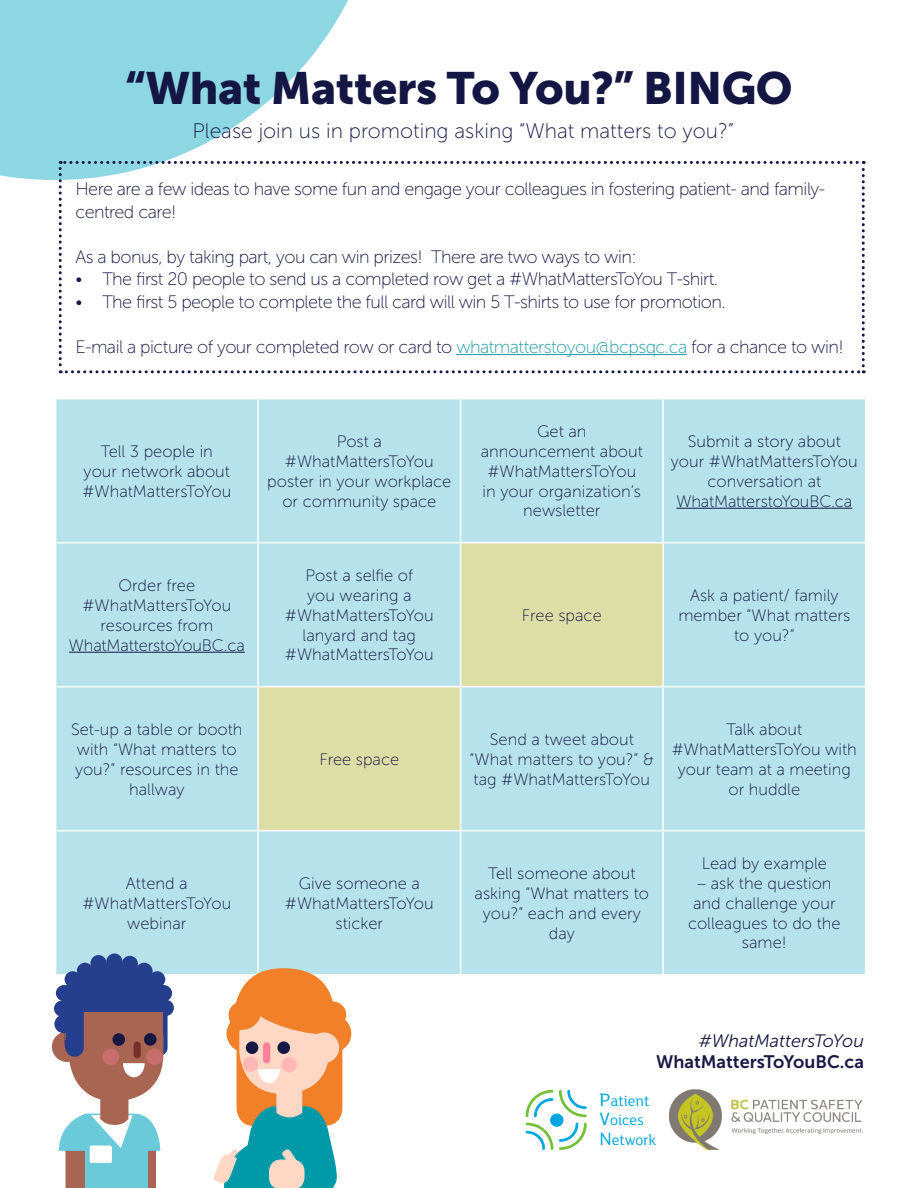
<style>
.page{position:relative;width:918px;height:1188px;background:#fff}
.page>*{position:absolute;margin:0;border:0;box-sizing:border-box;transform-origin:0 0}
.t1{font:45px "Museo Sans 900";letter-spacing:-.01em;color:#141643}
.t2{font:21px "Museo Sans 100";color:#141643}
.t3{font:18px/22.5px "Museo Sans 100";letter-spacing:-.03em;color:#141643}
.t4{font:18px "Museo Sans 700";color:#181845}
.t5{font:italic 18px "Museo Sans 300";color:#181845}
.t6{font:16.5px/19.8px "Museo Sans 100";color:#141643;text-align:center}
.t7{font:15.45px/19.5px "FS Lola";color:#00a6e0}
.s1{color:#1b99a8}
.s2{font-size:19.5px}
</style>
<div class="page">
<svg style="left:0;top:0;width:348px;height:180px;fill:#8dd7e2"></svg>
<div style="left:56px;top:399px;width:809px;height:575px;background:#b6e2eb"></div>
<svg style="left:259px;top:543px;width:403px;height:287px;background:#c9e0c8"></svg>
<hr style="left:257px;top:399px;width:2px;height:143px;background:#fff">
<hr style="left:460px;top:399px;width:1px;height:143px;background:#fff">
<hr style="left:662px;top:399px;width:2px;height:143px;background:#fff">
<hr style="left:55px;top:542px;width:203px;height:1px;background:#fff">
<hr style="left:258px;top:542px;width:203px;height:1px;background:#fff">
<hr style="left:257px;top:543px;width:2px;height:143px;background:#fff">
<hr style="left:461px;top:542px;width:202px;height:1px;background:#fff">
<hr style="left:460px;top:543px;width:1px;height:143px;background:#fff">
<hr style="left:663px;top:542px;width:203px;height:1px;background:#fff">
<hr style="left:662px;top:543px;width:2px;height:143px;background:#fff">
<hr style="left:55px;top:686px;width:203px;height:1px;background:#fff">
<hr style="left:258px;top:686px;width:203px;height:1px;background:#fff">
<hr style="left:257px;top:687px;width:2px;height:143px;background:#fff">
<hr style="left:461px;top:686px;width:202px;height:1px;background:#fff">
<hr style="left:460px;top:687px;width:1px;height:143px;background:#fff">
<hr style="left:663px;top:686px;width:203px;height:1px;background:#fff">
<hr style="left:662px;top:687px;width:2px;height:143px;background:#fff">
<hr style="left:55px;top:830px;width:203px;height:1px;background:#fff">
<hr style="left:258px;top:830px;width:203px;height:1px;background:#fff">
<hr style="left:257px;top:831px;width:2px;height:143px;background:#fff">
<hr style="left:461px;top:830px;width:202px;height:1px;background:#fff">
<hr style="left:460px;top:831px;width:1px;height:143px;background:#fff">
<hr style="left:663px;top:830px;width:203px;height:1px;background:#fff">
<hr style="left:662px;top:831px;width:2px;height:143px;background:#fff">
<hr style="left:676px;top:508px;width:176px;height:1px;background:#141643">
<hr style="left:69px;top:652px;width:176px;height:1px;background:#141643">
<svg style="left:52px;top:1031px;width:30px;height:31px"></svg>
<svg style="left:59px;top:1090px;width:101px;height:98px"></svg>
<div style="left:69px;top:963px;width:91px;height:81px;background:#253f8e;border-radius:50%"></div>
<div style="left:153px;top:1007px;width:15px;height:41px;background:#253f8e"></div>
<div style="left:69px;top:991px;width:94px;height:110px;background:#a86551;border-radius:46px"></div>
<div style="left:158px;top:1000px;width:16px;height:16px;background:#253f8e;border-radius:50%"></div>
<div style="left:102px;top:1049px;width:17px;height:16px;background:#c76d6c;border-radius:50%"></div>
<div style="left:65px;top:1005px;width:98px;height:35px;background:#a86551"></div>
<div style="left:146px;top:1049px;width:17px;height:16px;background:#c76d6c;border-radius:50%"></div>
<svg style="left:123px;top:1063px;width:22px;height:14px"></svg>
<div style="left:56px;top:985px;width:16px;height:16px;background:#253f8e;border-radius:50%"></div>
<div style="left:64px;top:985px;width:100px;height:27px;background:#253f8e"></div>
<div style="left:65px;top:971px;width:16px;height:16px;background:#253f8e;border-radius:50%"></div>
<div style="left:156px;top:985px;width:16px;height:16px;background:#253f8e;border-radius:50%"></div>
<div style="left:149px;top:971px;width:16px;height:16px;background:#253f8e;border-radius:50%"></div>
<div style="left:77px;top:963px;width:16px;height:16px;background:#253f8e;border-radius:50%"></div>
<div style="left:66px;top:1006px;width:18px;height:42px;background:#253f8e"></div>
<div style="left:136px;top:963px;width:17px;height:17px;background:#253f8e;border-radius:50%"></div>
<div style="left:122px;top:956px;width:16px;height:16px;background:#253f8e;border-radius:50%"></div>
<div style="left:90px;top:955px;width:17px;height:16px;background:#253f8e;border-radius:50%"></div>
<div style="left:106px;top:954px;width:16px;height:16px;background:#253f8e;border-radius:50%"></div>
<div style="left:54px;top:1001px;width:16px;height:16px;background:#253f8e;border-radius:50%"></div>
<div style="left:54px;top:1015px;width:19px;height:18px;background:#253f8e;border-radius:50%"></div>
<div style="left:112px;top:1033px;width:13px;height:13px;background:#181845;border-radius:50%"></div>
<div style="left:144px;top:1033px;width:13px;height:13px;background:#181845;border-radius:50%"></div>
<div style="left:134px;top:1045px;width:7px;height:10px;background:#753028"></div>
<div style="left:90px;top:1146px;width:22px;height:17px;background:#fff"></div>
<div style="left:237px;top:1029px;width:105px;height:97px;background:#f28029;border-radius:18px"></div>
<div style="left:320px;top:1002px;width:26px;height:26px;background:#f28029;border-radius:50%"></div>
<div style="left:227px;top:1015px;width:37px;height:37px;background:#f28029;border-radius:50%"></div>
<div style="left:314px;top:1015px;width:37px;height:37px;background:#f28029;border-radius:50%"></div>
<div style="left:239px;top:993px;width:90px;height:101px;background:#ffd7c5;border-radius:43px"></div>
<div style="left:246px;top:1041px;width:12px;height:13px;background:#181845;border-radius:50%"></div>
<div style="left:277px;top:1041px;width:13px;height:13px;background:#181845;border-radius:50%"></div>
<div style="left:263px;top:1046px;width:7px;height:14px;background:#ff809b"></div>
<div style="left:243px;top:1057px;width:15px;height:15px;background:#ffb7b6;border-radius:50%"></div>
<div style="left:282px;top:1057px;width:15px;height:15px;background:#ffb7b6;border-radius:50%"></div>
<svg style="left:229px;top:968px;width:107px;height:77px"></svg>
<div style="left:309px;top:1032px;width:30px;height:31px;background:#ffd7c5;border-radius:50%"></div>
<svg style="left:213px;top:1069px;width:124px;height:119px"></svg>
<svg style="left:526px;top:1090px;width:27px;height:27px"></svg>
<svg style="left:526px;top:1123px;width:27px;height:27px"></svg>
<svg style="left:559px;top:1123px;width:28px;height:27px"></svg>
<svg style="left:559px;top:1090px;width:28px;height:27px"></svg>
<div style="left:550px;top:1114px;width:13px;height:13px;background:#00a6e0;border-radius:50%"></div>
<img style="left:669px;top:1089px;width:194px;height:61px">
<svg style="left:59px;top:161px;width:806px;height:212px"></svg>
<p class="t1" style="left:125px;top:62px;width:669px">“What Matters To You?” BINGO</p>
<p class="t2" style="left:192px;top:120px;width:543px">Please join us in promoting asking “What matters to you?”</p>
<p class="t3" style="left:75px;top:178px;width:751px">Here are a few ideas to have some fun and engage your colleagues in fostering patient- and family&shy;centred care!</p>
<p class="t3" style="left:75px;top:246px;width:563px">As a bonus, by taking part, you can win prizes! There are two ways to win:</p>
<p class="t3" style="left:75px;top:268px;width:644px">• The first 20 people to send us a completed row get a #WhatMattersToYou T-shirt.</p>
<p class="t3" style="left:75px;top:291px;width:652px">• The first 5 people to complete the full card will win 5 T-shirts to use for promotion.</p>
<p class="t3" style="left:75px;top:336px;width:770px">E-mail a picture of your completed row or card to <span class="s1">whatmatterstoyou@bcpsqc.ca</span> for a chance to win!</p>
<p class="t6" style="left:82px;top:442px;width:150px">Tell 3 people in your network about #WhatMattersToYou</p>
<p class="t6" style="left:267px;top:432px;width:186px">Post a #WhatMattersToYou poster in your workplace or community space</p>
<p class="t6" style="left:481px;top:422px;width:164px">Get an announcement about #WhatMattersToYou in your organization’s newsletter</p>
<p class="t6" style="left:671px;top:432px;width:188px">Submit a story about your #WhatMattersToYou conversation at<br>WhatMatterstoYouBC.ca</p>
<p class="t6" style="left:69px;top:576px;width:177px">Order free #WhatMattersToYou resources from<br>WhatMatterstoYouBC.ca</p>
<p class="t6" style="left:285px;top:566px;width:150px">Post a selfie of<br>you wearing a #WhatMattersToYou lanyard and tag #WhatMattersToYou</p>
<p class="t6" style="left:71px;top:720px;width:173px">Set-up a table or booth with “What matters to you?” resources in the hallway</p>
<p class="t6" style="left:319px;top:750px;width:81px">Free space</p>
<p class="t6" style="left:522px;top:606px;width:81px">Free space</p>
<p class="t6" style="left:678px;top:586px;width:174px">Ask a patient/ family member “What matters to you?”</p>
<p class="t6" style="left:470px;top:730px;width:186px">Send a tweet about “What matters to you?” &amp; tag #WhatMattersToYou</p>
<p class="t6" style="left:672px;top:720px;width:187px">Talk about #WhatMattersToYou with your team at a meeting or huddle</p>
<p class="t6" style="left:82px;top:874px;width:150px">Attend a #WhatMattersToYou webinar</p>
<p class="t6" style="left:285px;top:874px;width:150px">Give someone a #WhatMattersToYou sticker</p>
<p class="t6" style="left:475px;top:864px;width:176px">Tell someone about asking “What matters to you?” each and every day</p>
<p class="t6" style="left:702px;top:854px;width:127px">Lead by example</p>
<p class="t6" style="left:688px;top:874px;width:154px">– ask the question and challenge your colleagues to do the same!</p>
<p class="t5" style="left:699px;top:1031px;width:167px">#WhatMattersToYou</p>
<p class="t4" style="left:656px;top:1052px;width:209px">WhatMattersToYouBC.ca</p>
<p class="t7" style="left:600px;top:1091px;width:58px"><span class="s2">P</span>atient<br><span class="s2">V</span>oices<br><span class="s2">N</span>etwork</p>
</div>
